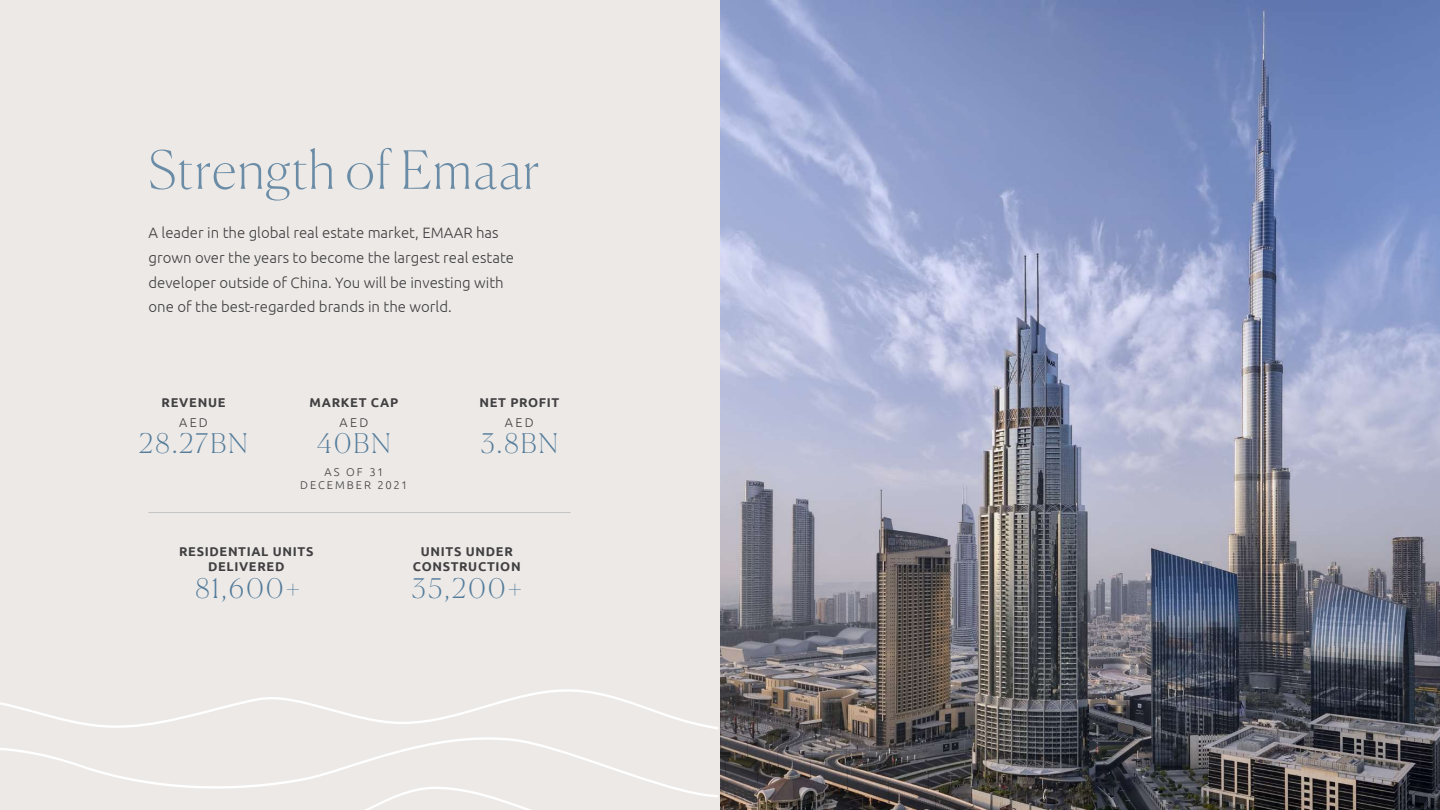
<style>
.page{position:relative;width:1440px;height:810px;background:#fff}
.page>*{position:absolute;margin:0;border:0;box-sizing:border-box;transform-origin:0 0}
.t1{font:100 52.5px "Canela";letter-spacing:.015em;color:#537c9b}
.t2{font:100 27px "Canela";letter-spacing:.085em;color:#537c9b}
.t3{font:300 15px/24.8px "Ubuntu";color:#414042}
.t4{font:700 12.75px/15px "Ubuntu";letter-spacing:.055em;color:#414042;text-align:center}
.t5{font:300 12.75px "Ubuntu";letter-spacing:.18em;color:#414042}
.t6{font:300 11.25px/12.8px "Ubuntu";letter-spacing:.17em;color:#414042;text-align:center}
</style>
<div class="page">
<div style="left:0;top:0;width:720px;height:810px;background:#ede9e6"></div>
<img style="left:720px;top:0;width:720px;height:810px">
<svg style="left:0;top:689px;width:718px;height:40px"></svg>
<svg style="left:0;top:737px;width:673px;height:50px"></svg>
<svg style="left:184px;top:787px;width:534px;height:23px"></svg>
<hr style="left:148px;top:512px;width:423px;height:1px;background:#c2c4c6">
<h1 class="t1" style="left:148px;top:128px;width:392px">Strength of Emaar</h1>
<p class="t3" style="left:148px;top:220px;width:367px">A leader in the global real estate market, EMAAR has grown over the years to become the largest real estate developer outside of China. You will be investing with one of the best-regarded brands in the world.</p>
<p class="t4" style="left:162px;top:395px;width:65px">REVENUE</p>
<h2 class="t2" style="left:139px;top:422px;width:110px">28.27BN</h2>
<p class="t5" style="left:179px;top:415px;width:30px">AED</p>
<p class="t4" style="left:310px;top:395px;width:90px">MARKET CAP</p>
<h2 class="t2" style="left:317px;top:422px;width:75px">40BN</h2>
<p class="t5" style="left:340px;top:415px;width:30px">AED</p>
<p class="t6" style="left:300px;top:466px;width:109px">AS OF 31<br>DECEMBER 2021</p>
<p class="t4" style="left:479px;top:395px;width:81px">NET PROFIT</p>
<h2 class="t2" style="left:480px;top:422px;width:79px">3.8BN</h2>
<p class="t5" style="left:505px;top:415px;width:30px">AED</p>
<p class="t4" style="left:179px;top:544px;width:136px">RESIDENTIAL UNITS<br>DELIVERED</p>
<p class="t4" style="left:413px;top:544px;width:109px">UNITS UNDER<br>CONSTRUCTION</p>
<h2 class="t2" style="left:195px;top:567px;width:106px">81,600+</h2>
<h2 class="t2" style="left:412px;top:567px;width:112px">35,200+</h2>
</div>
